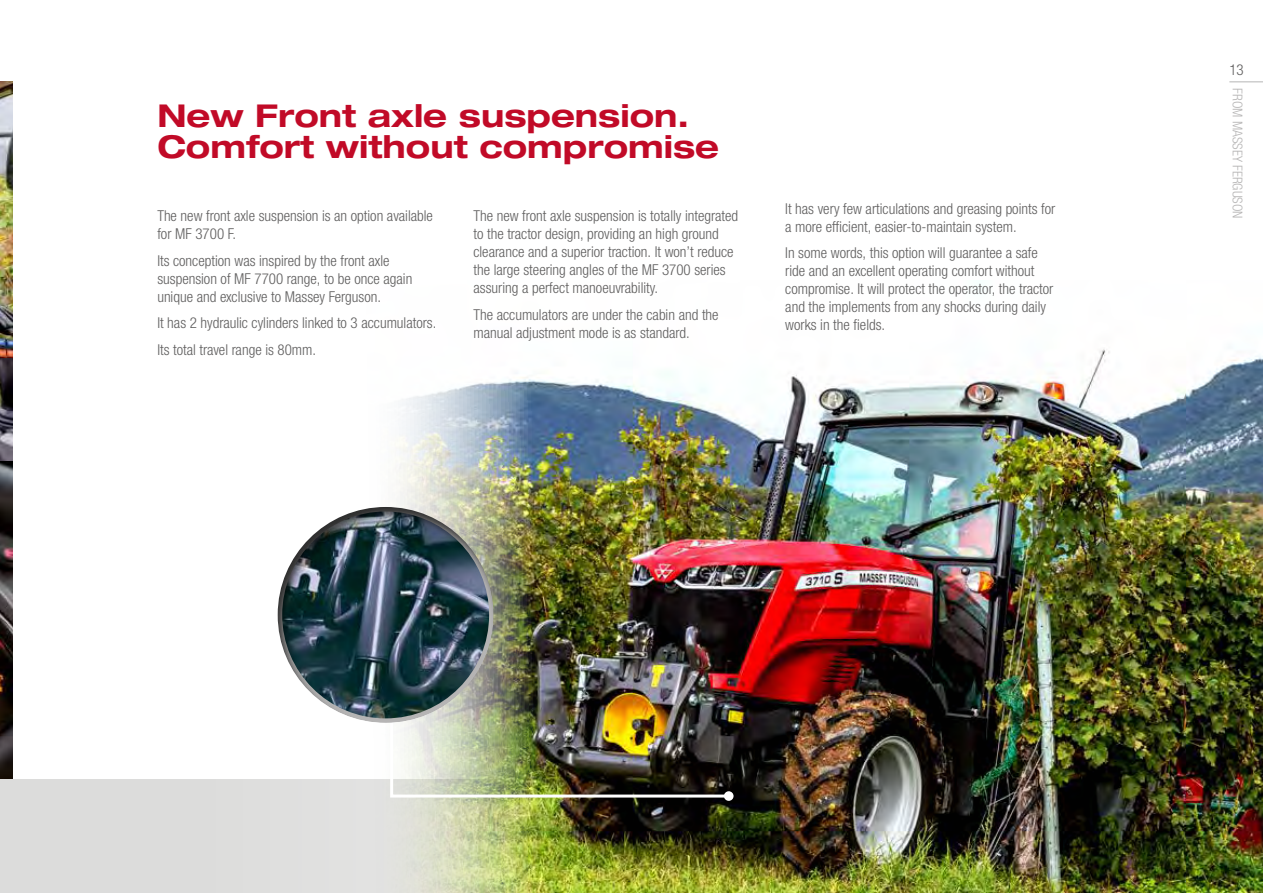
<style>
.page{position:relative;width:1263px;height:893px;background:#fff}
.page>*{position:absolute;margin:0;border:0;box-sizing:border-box;transform-origin:0 0}
.t1{font:700 expanded 31.5px/31.5px "Helvetica Neue LTW1 G";color:#c10a27}
.t2{font:300 condensed 15px/18px "Helvetica Neue LTW1 G";color:#5f5e5e}
.t3{font:300 condensed 13.5px "Helvetica Neue LTW1 G";color:#b6b5b5}
</style>
<div class="page">
<img style="left:0;top:82px;width:13px;height:698px">
<div style="left:0;top:780px;width:1263px;height:113px;background:#dcdcdb"></div>
<img style="left:358px;top:349px;width:905px;height:544px">
<img style="left:389px;top:682px;width:343px;height:117px">
<div style="left:724px;top:791px;width:9px;height:10px;background:#fff;border-radius:50%"></div>
<div style="left:277px;top:505px;width:219px;height:219px;background:#000;opacity:.75"></div>
<hr style="left:1229px;top:81px;width:34px;height:1px;background:#b6b5b5">
<h1 class="t1" style="left:157px;top:98px;width:563px">New Front axle suspension.<br>Comfort without compromise</h1>
<p class="t2" style="left:157px;top:207px;width:277px">The new front axle suspension is an option available for MF 3700 F.</p>
<p class="t2" style="left:157px;top:252px;width:257px">Its conception was inspired by the front axle suspension of MF 7700 range, to be once again unique and exclusive to Massey Ferguson.</p>
<p class="t2" style="left:157px;top:310px;width:281px;line-height:26.5px">It has 2 hydraulic cylinders linked to 3 accumulators.<br>Its total travel range is 80mm.</p>
<p class="t2" style="left:473px;top:207px;width:266px">The new front axle suspension is totally integrated to the tractor design, providing an high ground clearance and a superior traction. It won’t reduce the large steering angles of the MF 3700 series assuring a perfect manoeuvrability.</p>
<p class="t2" style="left:473px;top:306px;width:247px">The accumulators are under the cabin and the manual adjustment mode is as standard.</p>
<p class="t2" style="left:785px;top:200px;width:272px">It has very few articulations and greasing points for a more efficient, easier-to-maintain system.</p>
<p class="t2" style="left:785px;top:244px;width:270px">In some words, this option will guarantee a safe ride and an excellent operating comfort without compromise. It will protect the operator, the tractor and the implements from any shocks during daily works in the fields.</p>
<p class="t2" style="left:1229px;top:61px;width:16px">13</p>
<p class="t3" style="left:1245px;top:88px;width:132px;rotate:90deg">FROM MASSEY FERGUSON</p>
</div>
